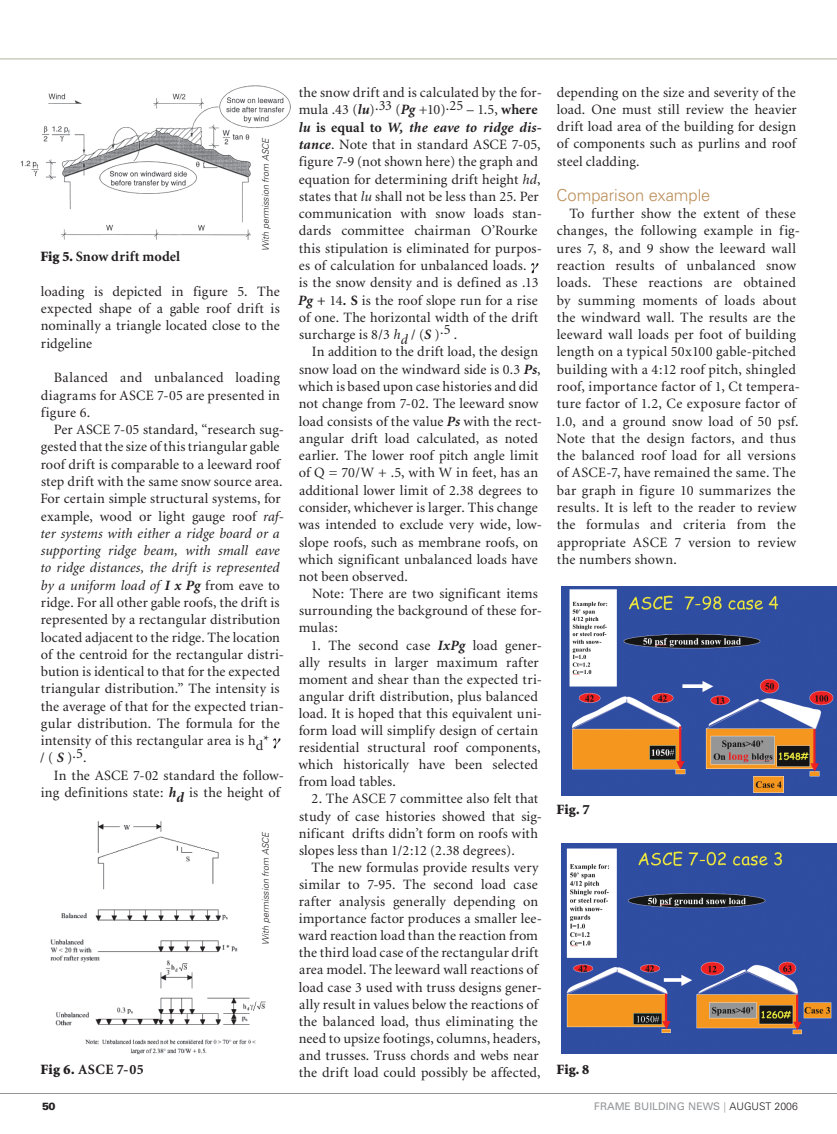
<style>
.page{position:relative;width:837px;height:1134px;background:#fff}
.page>*{position:absolute;margin:0;border:0;box-sizing:border-box;transform-origin:0 0}
.t1{font:300 16.5px "Univers";letter-spacing:-.005em;color:#bb8e59}
.t2{font:14.25px/17.2px "Minion";letter-spacing:.01em;color:#231f20}
.t3{font:700 14.25px "Minion";letter-spacing:.02em;color:#231f20}
.t4{font:900 14.25px "Minion";letter-spacing:.005em;color:#231f20}
.t5{font:10.5px "Univers";color:#939598}
.t6{font:900 10.5px "Univers";color:#231f20}
.t7{font:italic 300 9px "Univers";color:#231f20}
.s1{font-weight:700;font-style:italic}
.s2{font-weight:700}
.s3{font-style:italic}
.s4{font-weight:900}
.s5{color:#a8a9ad}
.s6{font-weight:300;color:#231f20}
</style>
<div class="page">
<hr style="left:0;top:58px;width:837px;height:1px;background:#aeb6a3">
<hr style="left:0;top:1093px;width:837px;height:1px;background:#939598">
<svg style="left:273px;top:738px;width:8px;height:10px"></svg>
<svg style="left:531px;top:263px;width:8px;height:10px"></svg>
<img style="left:50px;top:821px;width:216px;height:234px">
<img style="left:562px;top:587px;width:275px;height:208px">
<img style="left:562px;top:844px;width:275px;height:209px">
<img style="left:20px;top:85px;width:271px;height:155px">
<p class="t2" style="left:557px;top:85px;width:241px;text-align:justify">depending on the size and severity of the load. One must still review the heavier drift load area of the building for design of components such as purlins and roof steel cladding.</p>
<p class="t1" style="left:556px;top:185px;width:156px">Comparison example</p>
<p class="t2" style="left:555px;top:206px;width:246px;text-indent:14px">To further show the extent of these changes, the following example in fig&shy;ures 7, 8, and 9 show the leeward wall reaction results of unbalanced snow loads. These reactions are obtained by summing moments of loads about the windward wall. The results are the leeward wall loads per foot of building length on a typical 50x100 gable-pitched building with a 4:12 roof pitch, shingled roof, importance factor of 1, Ct tempera&shy;ture factor of 1.2, Ce exposure factor of 1.0, and a ground snow load of 50 psf.<br>Note that the design factors, and thus the balanced roof load for all versions of ASCE-7, have remained the same. The bar graph in figure 10 summarizes the results. It is left to the reader to review the formulas and criteria from the appropriate ASCE 7 version to review the numbers shown.</p>
<p class="t2" style="left:298px;top:85px;width:245px">the snow drift and is calculated by the for&shy;mula .43 (<span class="s1">lu</span>).33 (<span class="s1">Pg</span> +10).25 – 1.5, <span class="s2">where </span><span class="s1">lu</span> <span class="s2">is equal to</span> <span class="s1">W, the eave to ridge dis&shy;tance</span>. Note that in standard ASCE 7-05, figure 7-9 (not shown here) the graph and equation for determining drift height <span class="s3">hd</span>, states that <span class="s3">lu</span> shall not be less than 25. Per communication with snow loads stan&shy;dards committee chairman O’Rourke this stipulation is eliminated for purpos&shy;es of calculation for unbalanced loads.<br>is the snow density and is defined as .13<br><span class="s1">Pg +</span> 14<span class="s1">.</span> <span class="s2">S</span> is the roof slope run for a rise of one. The horizontal width of the drift surcharge is 8/3 <span class="s3">hd</span> / (<span class="s1">S</span> ).5 .</p>
<p class="t2" style="left:298px;top:344px;width:245px;text-indent:14px">In addition to the drift load, the design snow load on the windward side is 0.3 <span class="s1">Ps</span>, which is based upon case histories and did not change from 7-02. The leeward snow load consists of the value <span class="s1">Ps</span> with the rect&shy;angular drift load calculated, as noted earlier. The lower roof pitch angle limit of Q = 70/W + .5, with W in feet, has an additional lower limit of 2.38 degrees to consider, whichever is larger. This change was intended to exclude very wide, low&shy;slope roofs, such as membrane roofs, on which significant unbalanced loads have not been observed.</p>
<p class="t2" style="left:299px;top:586px;width:245px;text-indent:13px">Note: There are two significant items surrounding the background of these for&shy;mulas:</p>
<p class="t2" style="left:298px;top:637px;width:245px;text-indent:12px">1. The second case <span class="s1">IxPg</span> load gener&shy;ally results in larger maximum rafter moment and shear than the expected tri&shy;angular drift distribution, plus balanced load. It is hoped that this equivalent uni&shy;form load will simplify design of certain residential structural roof components, which historically have been selected from load tables.</p>
<p class="t2" style="left:299px;top:791px;width:245px;text-indent:13px">2. The ASCE 7 committee also felt that study of case histories showed that sig&shy;nificant drifts didn’t form on roofs with slopes less than 1/2:12 (2.38 degrees).</p>
<p class="t2" style="left:298px;top:859px;width:245px;text-indent:13px">The new formulas provide results very similar to 7-95. The second load case rafter analysis generally depending on importance factor produces a smaller lee&shy;ward reaction load than the reaction from the third load case of the rectangular drift area model. The leeward wall reactions of load case 3 used with truss designs gener&shy;ally result in values below the reactions of the balanced load, thus eliminating the need to upsize footings, columns, headers, and trusses. Truss chords and webs near the drift load could possibly be affected,</p>
<p class="t7" style="left:260px;top:251px;width:115px;rotate:-90deg">With permission from ASCE</p>
<p class="t3" style="left:40px;top:250px;width:141px"><span class="s4">Fig 5.</span> Snow drift model</p>
<p class="t2" style="left:41px;top:283px;width:241px;text-align:justify">loading is depicted in figure 5. The expected shape of a gable roof drift is nominally a triangle located close to the ridgeline</p>
<p class="t2" style="left:41px;top:370px;width:241px;text-align:justify;text-indent:13px">Balanced and unbalanced loading diagrams for ASCE 7-05 are presented in figure 6.</p>
<p class="t2" style="left:40px;top:422px;width:245px;text-indent:14px">Per ASCE 7-05 standard, “research sug&shy;gested that the size of this triangular gable roof drift is comparable to a leeward roof step drift with the same snow source area.<br>For certain simple structural systems, for example, wood or light gauge roof <span class="s3">raf&shy;ter systems with either a ridge board or a supporting ridge beam, with small eave to ridge distances, the drift is represented by a uniform load of</span> <span class="s1">I x Pg</span> from eave to ridge. For all other gable roofs, the drift is represented by a rectangular distribution located adjacent to the ridge. The location of the centroid for the rectangular distri&shy;bution is identical to that for the expected triangular distribution.” The intensity is the average of that for the expected trian&shy;gular distribution. The formula for the intensity of this rectangular area is hd*<br>/ ( <span class="s1">S</span> ).5.</p>
<p class="t2" style="left:41px;top:767px;width:245px;text-align:right">In the ASCE 7-02 standard the follow&shy;ing definitions state: <span class="s1">hd</span> is the height of</p>
<p class="t4" style="left:557px;top:803px;width:35px">Fig. 7</p>
<p class="t7" style="left:260px;top:945px;width:115px;rotate:-90deg">With permission from ASCE</p>
<p class="t3" style="left:40px;top:1062px;width:105px"><span class="s4">Fig 6.</span> ASCE 7-05</p>
<p class="t4" style="left:557px;top:1062px;width:34px">Fig. 8</p>
<p class="t6" style="left:42px;top:1100px;width:15px">50</p>
<p class="t5" style="left:594px;top:1100px;width:205px">FRAME BUILDING NEWS <span class="s5">|</span> <span class="s6">August 2006</span></p>
</div>
